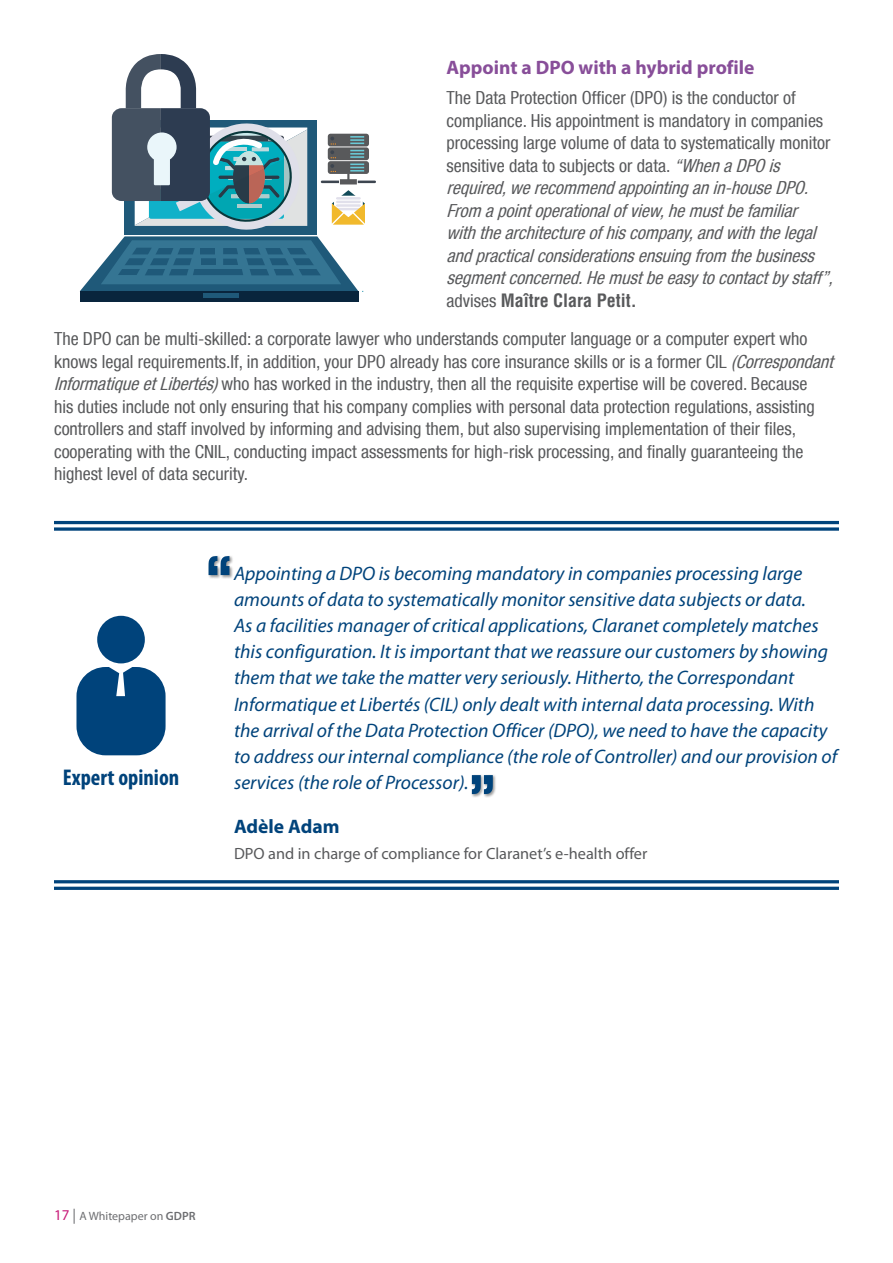
<style>
.page{position:relative;width:893px;height:1263px;background:#fff}
.page>*{position:absolute;margin:0;border:0;box-sizing:border-box;transform-origin:0 0}
.t1{font:700 condensed 22.8px "Myriad Pro";color:#00437b}
.t2{font:italic 19.5px/26.1px "Myriad Pro";color:#00437b}
.t3{font:700 19.5px "Myriad Pro";color:#884e99}
.t4{font:700 19.5px "Myriad Pro";color:#00437b}
.t5{font:condensed 18px/22.5px "Helvetica Neue";color:#58595b}
.t6{font:italic condensed 18px/22.5px "Helvetica Neue";color:#58595b}
.t7{font:700 condensed 18px "Helvetica LT Std";color:#58595b}
.t8{font:16.35px "Myriad Pro";color:#58595b}
.t9{font:12px "Myriad Pro";color:#6d6e71}
.s1{font-style:normal}
.s2{font-family:"Helvetica Neue";font-weight:400}
.s3{font-style:italic}
.s4{font-size:15px;color:#c81a78}
.s5{font-size:15px}
.s6{font-weight:600}
</style>
<div class="page">
<div style="left:80px;top:291px;width:279px;height:10px;background:#09253d"></div>
<div style="left:203px;top:293px;width:36px;height:5px;background:#1f5979"></div>
<svg style="left:80px;top:54px;width:296px;height:237px"></svg>
<div style="left:97px;top:616px;width:48px;height:47px;background:#00437b;border-radius:50%"></div>
<svg style="left:76px;top:667px;width:90px;height:88px;background:#205b8c"></svg>
<hr style="left:54px;top:521px;width:785px;height:3px;background:#00437b">
<svg style="left:54px;top:527px;width:785px;height:4px;background:#2f6593"></svg>
<hr style="left:54px;top:880px;width:785px;height:3px;background:#00437b">
<hr style="left:54px;top:887px;width:785px;height:3px;background:#00437b">
<div style="left:208px;top:555px;width:25px;height:24px;background:#000;opacity:.4"></div>
<svg style="left:209px;top:556px;width:20px;height:19px"></svg>
<div style="left:471px;top:774px;width:26px;height:24px;background:#000;opacity:.4"></div>
<svg style="left:472px;top:775px;width:21px;height:19px"></svg>
<p class="t3" style="left:446px;top:55px;width:310px">Appoint a DPO with a hybrid profile</p>
<p class="t6" style="left:446px;top:86px;width:393px"><span class="s1">The Data Protection Officer (DPO) is the conductor of compliance. His appointment is mandatory in companies processing large volume of data to systematically monitor sensitive data to subjects or data.</span> “WhenaDPOis required,werecommendappointinganin-houseDPO.<br>From apointoperationalofview,hemustbefamiliar withthearchitectureofhiscompany,andwiththelegal andpracticalconsiderationsensuingfrom thebusiness segmentconcerned.Hemustbeeasytocontactbystaff”,</p>
<p class="t7" style="left:446px;top:289px;width:192px"><span class="s2">advises</span> Maître Clara Petit.</p>
<p class="t5" style="left:54px;top:327px;width:786px">The DPO can be multi-skilled: a corporate lawyer who understands computer language or a computer expert who knows legal requirements.If, in addition, your DPO already has core insurance skills or is a former CIL <span class="s3">(Correspondant InformatiqueetLibertés)</span>who has worked in the industry, then all the requisite expertise will be covered. Because<br>his duties include not only ensuring that his company complies with personal data protection regulations, assisting controllers and staff involved by informing and advising them, but also supervising implementation of their files, cooperating with the CNIL, conducting impact assessments for high-risk processing, and finally guaranteeing the highest level of data security.</p>
<p class="t1" style="left:63px;top:764px;width:118px">Expert opinion</p>
<p class="t2" style="left:234px;top:560px;width:605px">Appointing a DPO is becoming mandatory in companies processing large amounts of data to systematically monitor sensitive data subjects or data.<br>As a facilities manager of critical applications, Claranet completely matches this configuration. It is important that we reassure our customers by showing them that we take the matter very seriously. Hitherto, the Correspondant Informatique et Libertés (CIL) only dealt with internal data processing. With the arrival of the Data Protection Officer (DPO), we need to have the capacity to address our internal compliance (the role of Controller) and our provision of services (the role of Processor).</p>
<p class="t4" style="left:234px;top:814px;width:107px">Adèle Adam</p>
<p class="t8" style="left:234px;top:844px;width:415px">DPO and in charge of compliance for Claranet’s e-health offer</p>
<p class="t9" style="left:54px;top:1209px;width:143px"><span class="s4">17</span> <span class="s5">|</span> A Whitepaper on <span class="s6">GDPR</span></p>
</div>
